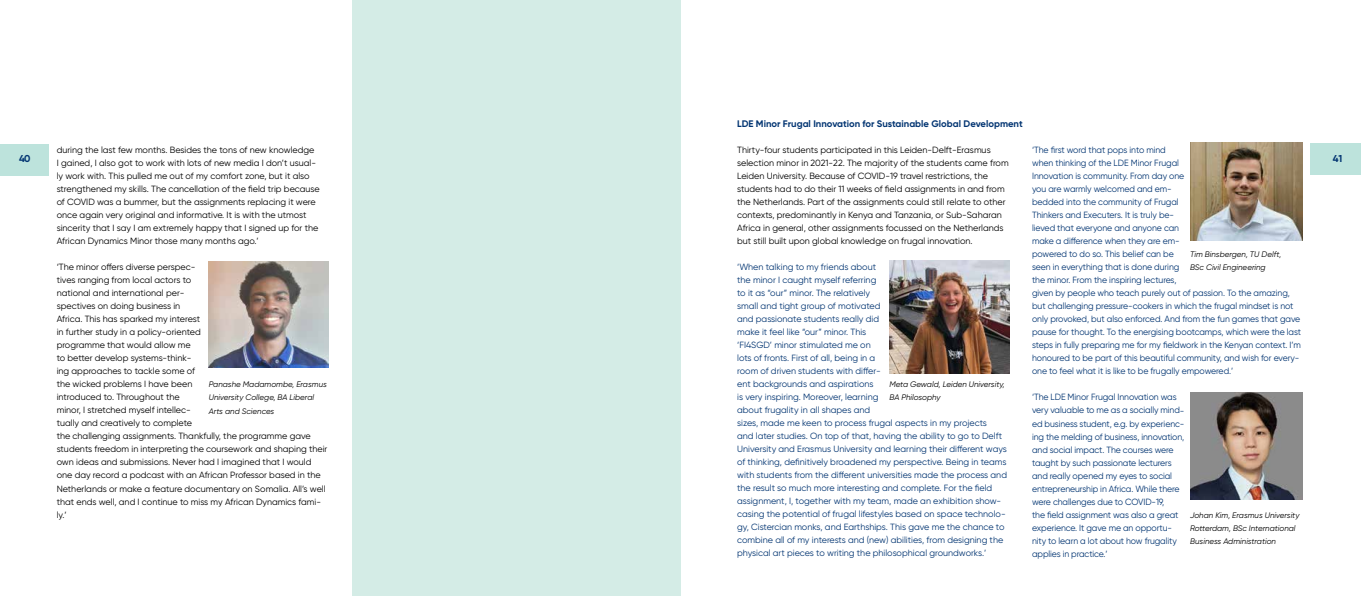
<style>
.page{position:relative;width:1361px;height:596px;background:#fff}
.page>*{position:absolute;margin:0;border:0;box-sizing:border-box;transform-origin:0 0}
.t1{font:700 10px "Gilroy";color:#033572}
.t2{font:700 9.5px "Gilroy";color:#033572}
.t3{font:9px/13px "Gilroy";letter-spacing:-.005em;color:#033572}
.t4{font:9px/13px "Gilroy";color:#000}
.t5{font:italic 8px/13px "Gilroy";color:#000}
</style>
<div class="page">
<div style="left:0;top:143px;width:48px;height:32px;background:#bde3dc"></div>
<div style="left:1310px;top:143px;width:51px;height:32px;background:#bde3dc"></div>
<img style="left:209px;top:262px;width:120px;height:105px">
<img style="left:889px;top:261px;width:120px;height:112px">
<img style="left:1190px;top:143px;width:113px;height:97px">
<img style="left:1190px;top:393px;width:113px;height:106px">
<div style="left:351px;top:0;width:329px;height:595px;background:#d4ece6"></div>
<p class="t2" style="left:737px;top:118px;width:287px">LDE Minor Frugal Innovation for Sustainable Global Development</p>
<p class="t4" style="left:737px;top:143px;width:273px">Thirty-four students participated in this Leiden-Delft-Erasmus selection minor in 2021-22. The majority of the students came from Leiden University. Because of COVID-19 travel restrictions, the students had to do their 11 weeks of field assignments in and from the Netherlands. Part of the assignments could still relate to other contexts, predominantly in Kenya and Tanzania, or Sub-Saharan Africa in general, other assignments focussed on the Netherlands but still built upon global knowledge on frugal innovation.</p>
<p class="t3" style="left:737px;top:260px;width:271px">‘When talking to my friends about<br>the minor I caught myself referring<br>to it as “our” minor. The relatively<br>small and tight group of motivated<br>and passionate students really did<br>make it feel like “our” minor. This<br>‘FI4SGD’ minor stimulated me on<br>lots of fronts. First of all, being in a<br>room of driven students with differ-<br>ent backgrounds and aspirations<br>is very inspiring. Moreover, learning<br>about frugality in all shapes and<br>sizes, made me keen to process frugal aspects in my projects<br>and later studies. On top of that, having the ability to go to Delft University and Erasmus University and learning their different ways of thinking, definitively broadened my perspective. Being in teams with students from the different universities made the process and the result so much more interesting and complete. For the field assignment, I, together with my team, made an exhibition show&shy;casing the potential of frugal lifestyles based on space technolo&shy;gy, Cistercian monks, and Earthships. This gave me the chance to combine all of my interests and (new) abilities, from designing the physical art pieces to writing the philosophical groundworks.’</p>
<p class="t4" style="left:57px;top:143px;width:265px">during the last few months. Besides the tons of new knowledge<br>I gained, I also got to work with lots of new media I don’t usual&shy;ly work with. This pulled me out of my comfort zone, but it also strengthened my skills. The cancellation of the field trip because of COVID was a bummer, but the assignments replacing it were once again very original and informative. It is with the utmost sincerity that I say I am extremely happy that I signed up for the African Dynamics Minor those many months ago.’</p>
<p class="t4" style="left:57px;top:260px;width:272px">‘The minor offers diverse perspec-<br>tives ranging from local actors to<br>national and international per-<br>spectives on doing business in<br>Africa. This has sparked my interest<br>in further study in a policy-oriented<br>programme that would allow me<br>to better develop systems-think-<br>ing approaches to tackle some of<br>the wicked problems I have been<br>introduced to. Throughout the<br>minor, I stretched myself intellec-<br>tually and creatively to complete<br>the challenging assignments. Thankfully, the programme gave students freedom in interpreting the coursework and shaping their own ideas and submissions. Never had I imagined that I would one day record a podcast with an African Professor based in the Netherlands or make a feature documentary on Somalia. All’s well that ends well, and I continue to miss my African Dynamics fami&shy;ly.’</p>
<p class="t3" style="left:1032px;top:143px;width:270px">‘The first word that pops into mind<br>when thinking of the LDE Minor Frugal<br>Innovation is community. From day one<br>you are warmly welcomed and em-<br>bedded into the community of Frugal<br>Thinkers and Executers. It is truly be-<br>lieved that everyone and anyone can<br>make a difference when they are em-<br>powered to do so. This belief can be<br>seen in everything that is done during<br>the minor. From the inspiring lectures,<br>given by people who teach purely out of passion. To the amazing, but challenging pressure-cookers in which the frugal mindset is not only provoked, but also enforced. And from the fun games that gave pause for thought. To the energising bootcamps, which were the last steps in fully preparing me for my fieldwork in the Kenyan context. I’m honoured to be part of this beautiful community, and wish for every&shy;one to feel what it is like to be frugally empowered.’</p>
<p class="t3" style="left:1032px;top:390px;width:154px">‘The LDE Minor Frugal Innovation was very valuable to me as a socially mind&shy;ed business student, e.g. by experienc&shy;ing the melding of business, innovation, and social impact. The courses were taught by such passionate lecturers and really opened my eyes to social entrepreneurship in Africa. While there were challenges due to COVID-19,<br>the field assignment was also a great experience. It gave me an opportu&shy;nity to learn a lot about how frugality applies in practice.’</p>
<p class="t1" style="left:19px;top:152px;width:13px">40</p>
<p class="t1" style="left:1333px;top:152px;width:11px">41</p>
<p class="t5" style="left:1190px;top:248px;width:93px">Tim Binsbergen, TU Delft,<br>BSc Civil Engineering</p>
<p class="t5" style="left:209px;top:378px;width:120px">Panashe Madamombe, Erasmus<br>University College, BA Liberal<br>Arts and Sciences</p>
<p class="t5" style="left:889px;top:378px;width:117px">Meta Gewald, Leiden University,<br>BA Philosophy</p>
<p class="t5" style="left:1190px;top:508px;width:111px">Johan Kim, Erasmus University<br>Rotterdam, BSc International<br>Business Administration</p>
</div>
